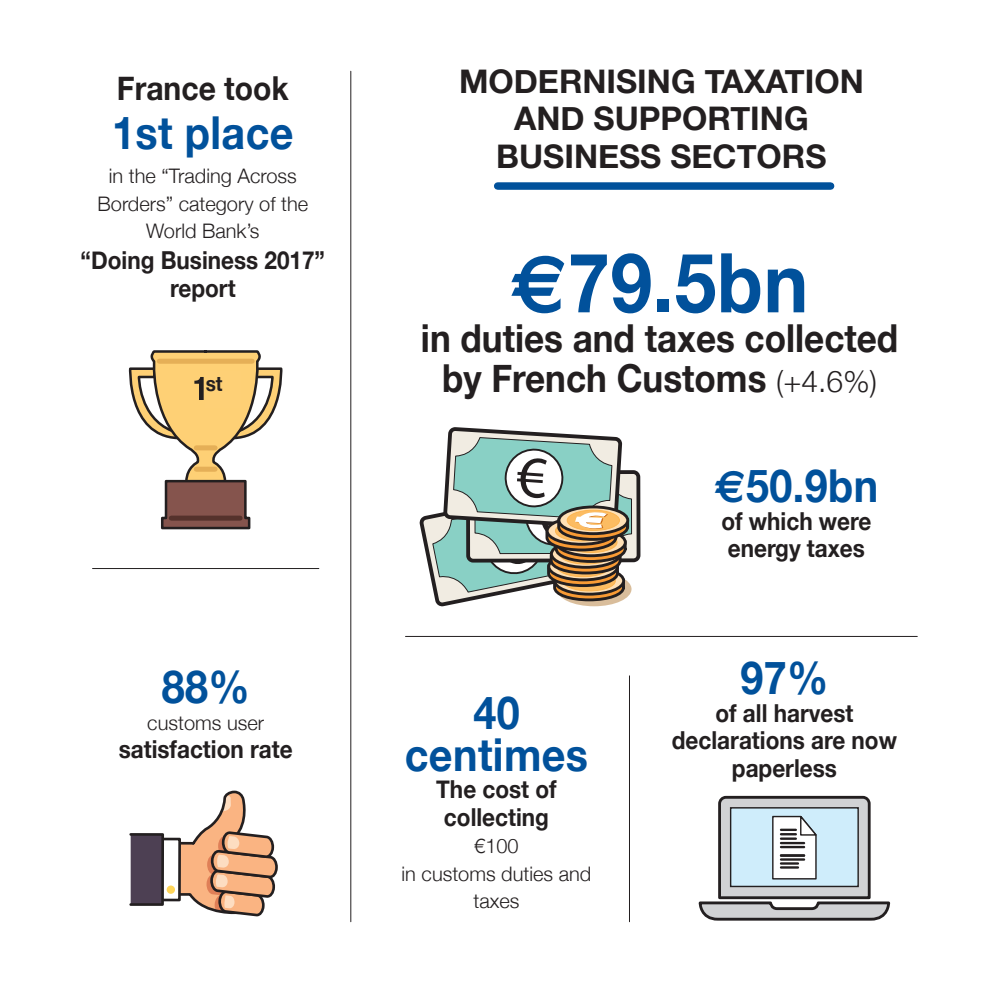
<style>
.page{position:relative;width:993px;height:993px;background:#fff}
.page>*{position:absolute;margin:0;border:0;box-sizing:border-box;transform-origin:0 0}
.t1{font:700 82.5px "Helvetica Neue";color:#01519b;scale:.91 1}
.t2{font:700 45.25px/41.2px "Helvetica Neue";letter-spacing:.01em;color:#01519b;text-align:center;scale:.91 1}
.t3{font:700 38.5px/40px "Helvetica Neue";color:#231f20;text-align:center;scale:.91 1}
.t4{font:700 33px "Helvetica Neue";color:#231f20;scale:.91 1}
.t5{font:700 32.5px/37.5px "Helvetica Neue";color:#231f20;text-align:center}
.t6{font:700 24.75px/27.5px "Helvetica Neue";color:#231f20;text-align:center;scale:.91 1}
.t7{font:700 20.75px "Helvetica Neue";color:#231f20;scale:.91 1}
.t8{font:300 20px/27.5px "Helvetica Neue";color:#231f20;text-align:center}
.s1{font-family:"Euro Sans"}
.s2{font-weight:300;font-size:30px}
</style>
<div class="page">
<svg style="left:419px;top:427px;width:222px;height:180px"></svg>
<hr style="left:350px;top:71px;width:1px;height:850px;background:#231f20">
<svg style="left:698px;top:795px;width:193px;height:126px"></svg>
<hr style="left:629px;top:675px;width:1px;height:246px;background:#231f20">
<hr style="left:92px;top:568px;width:227px;height:1px;background:#231f20">
<hr style="left:405px;top:635px;width:512px;height:1px;background:#231f20">
<svg style="left:165px;top:790px;width:113px;height:125px"></svg>
<div style="left:148px;top:838px;width:32px;height:61px;background:#fff"></div>
<div style="left:147px;top:837px;width:34px;height:64px;border:3px solid #231f20"></div>
<div style="left:167px;top:885px;width:8px;height:8px;background:#fed559;border-radius:50%"></div>
<div style="left:129px;top:832px;width:35px;height:73px;background:#4d4053;border:3px solid #231f20"></div>
<div style="left:497px;top:182px;width:333px;height:8px;background:#01519b"></div>
<svg style="left:128px;top:350px;width:155px;height:180px"></svg>
<div style="left:206px;top:371px;width:35px;height:36px;background:#fed076"></div>
<h3 class="t4" style="left:117px;top:62px;width:190px">France took</h3>
<h2 class="t2" style="left:112px;top:113px;width:201px">1st place</h2>
<p class="t8" style="left:97px;top:161px;width:212px">in the “Trading Across<br>Borders” category of the<br>World Bank’s</p>
<p class="t6" style="left:81px;top:247px;width:270px">“Doing Business 2017” report</p>
<p class="t7" style="left:206px;top:367px;width:20px">st</p>
<h2 class="t2" style="left:162px;top:667px;width:98px">88%</h2>
<p class="t8" style="left:147px;top:708px;width:118px">customs user</p>
<p class="t6" style="left:119px;top:735px;width:192px">satisfaction rate</p>
<h3 class="t5" style="left:459px;top:63px;width:406px">MODERNISING TAXATION<br>AND SUPPORTING<br>BUSINESS SECTORS</h3>
<h1 class="t1" style="left:511px;top:218px;width:328px"><span class="s1">€</span>79.5bn</h1>
<h3 class="t3" style="left:421px;top:319px;width:526px">in duties and taxes collected by French Customs <span class="s2">(+4.6%)</span></h3>
<h2 class="t2" style="left:405px;top:693px;width:203px">40 centimes</h2>
<p class="t6" style="left:436px;top:776px;width:134px">The cost of collecting</p>
<p class="t8" style="left:401px;top:830px;width:191px">€100<br>in customs duties and taxes</p>
<h2 class="t2" style="left:714px;top:466px;width:181px"><span class="s1">€</span>50.9bn</h2>
<p class="t6" style="left:721px;top:507px;width:166px;text-align:left">of which were energy taxes</p>
<h2 class="t2" style="left:740px;top:658px;width:98px">97%</h2>
<p class="t6" style="left:671px;top:699px;width:249px">of all harvest declarations are now paperless</p>
</div>
